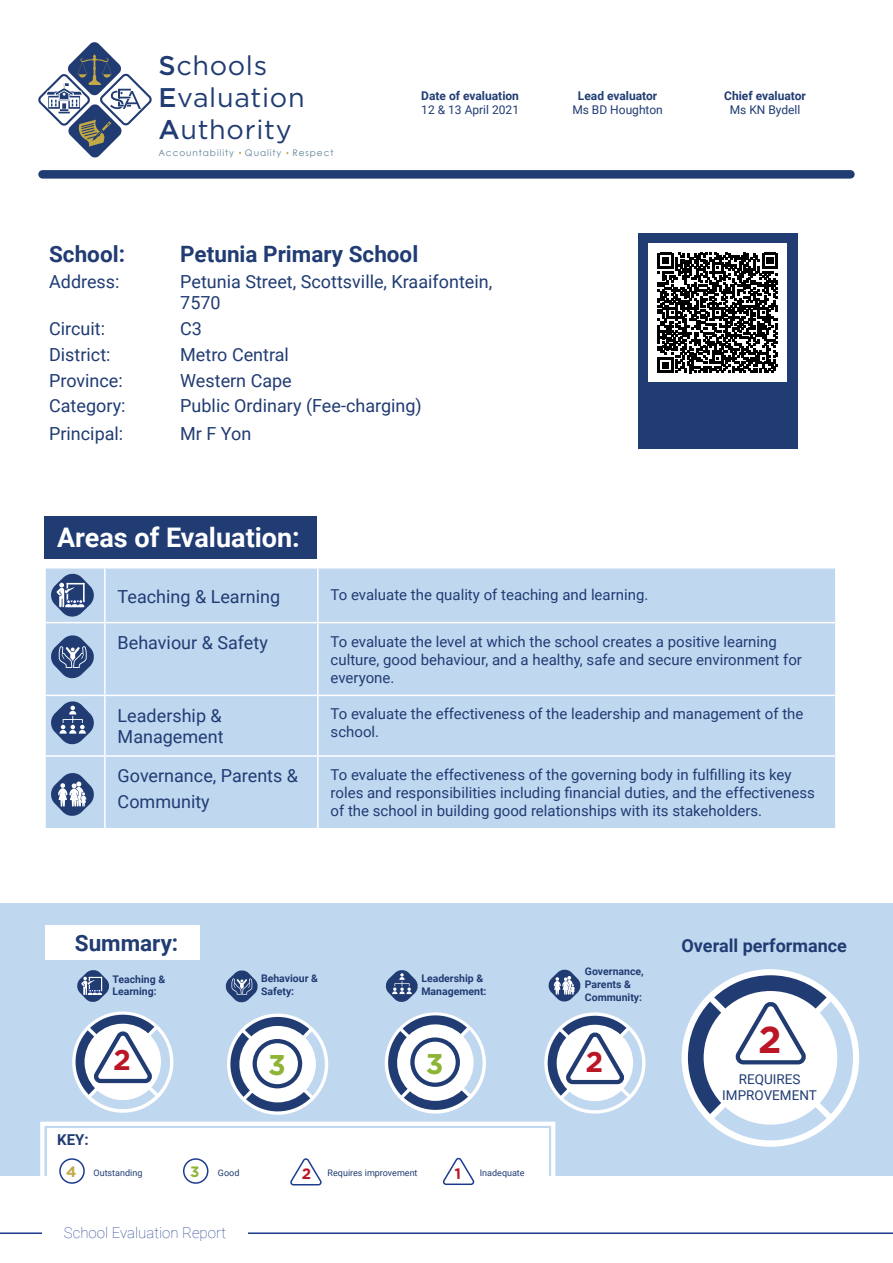
<style>
.page{position:relative;width:893px;height:1263px;background:#fff}
.page>*{position:absolute;margin:0;border:0;box-sizing:border-box;transform-origin:0 0}
.t1{font:700 37.5px "Gotham";color:#bb1626}
.t2{font:700 28.5px "Gotham";color:#bb1626}
.t3{font:700 28.5px "Gotham";color:#8db435}
.t4{font:27px/32.4px "Gotham";letter-spacing:.025em;color:#203c73}
.t5{font:700 27px "Roboto";color:#fff}
.t6{font:700 22.5px "Roboto";color:#203c73}
.t7{font:18px/21.6px "Roboto";color:#203c73}
.t8{font:700 18px "Roboto";color:#203c73}
.t9{font:15px/18px "Roboto";color:#203c73}
.t10{font:100 15px "Roboto";color:#1c3a8e}
.t11{font:700 15px "Roboto";color:#203c73}
.t12{font:13.5px/16.2px "Roboto";color:#203c73;text-align:center}
.t13{font:700 12px "Roboto";color:#203c73}
.t14{font:12px "Roboto";color:#203c73}
.t15{font:700 10.5px/12.6px "Roboto";color:#203c73}
.t16{font:9px "Roboto";color:#203c73}
.t17{font:9px "Century Gothic";letter-spacing:.1em;color:#5c7f95}
.s1{font-weight:500}
.s2{font-family:"Gotham";font-weight:700;font-size:15px;color:#c2a946}
.s3{font-family:"Gotham";font-weight:700;font-size:15px;color:#8db435}
.s4{font-family:"Gotham";font-weight:700;font-size:15px;color:#bb1626}
</style>
<div class="page">
<hr style="left:0;top:1232px;width:893px;height:2px;background:#1c3a8e">
<div style="left:43px;top:1220px;width:205px;height:24px;background:#fff"></div>
<div style="left:0;top:903px;width:893px;height:273px;background:#c0d7f0"></div>
<div style="left:544px;top:1012px;width:101px;height:101px;background:#fff;border-radius:50%"></div>
<div style="left:385px;top:1012px;width:101px;height:101px;background:#fff;border-radius:50%"></div>
<svg style="left:72px;top:1011px;width:101px;height:102px"></svg>
<div style="left:638px;top:233px;width:159px;height:216px;background:#203c73"></div>
<div style="left:44px;top:516px;width:272px;height:42px;background:#203c73"></div>
<div style="left:46px;top:568px;width:789px;height:260px;background:#c0d7f0"></div>
<hr style="left:104px;top:568px;width:2px;height:54px;background:#fff">
<hr style="left:317px;top:568px;width:2px;height:54px;background:#fff">
<hr style="left:44px;top:622px;width:61px;height:1px;background:#fff">
<hr style="left:105px;top:622px;width:213px;height:1px;background:#fff">
<hr style="left:104px;top:623px;width:2px;height:72px;background:#fff">
<hr style="left:318px;top:622px;width:519px;height:1px;background:#fff">
<hr style="left:317px;top:623px;width:2px;height:72px;background:#fff">
<hr style="left:44px;top:695px;width:61px;height:1px;background:#fff">
<hr style="left:105px;top:695px;width:213px;height:1px;background:#fff">
<hr style="left:104px;top:696px;width:2px;height:59px;background:#fff">
<hr style="left:318px;top:695px;width:519px;height:1px;background:#fff">
<hr style="left:317px;top:696px;width:2px;height:59px;background:#fff">
<hr style="left:44px;top:755px;width:61px;height:2px;background:#fff">
<hr style="left:105px;top:755px;width:213px;height:2px;background:#fff">
<hr style="left:104px;top:757px;width:2px;height:71px;background:#fff">
<hr style="left:318px;top:755px;width:519px;height:2px;background:#fff">
<hr style="left:317px;top:757px;width:2px;height:71px;background:#fff">
<svg style="left:50px;top:572px;width:45px;height:46px;background:#798fb4"></svg>
<svg style="left:50px;top:634px;width:45px;height:45px;background:#6e85ac"></svg>
<svg style="left:50px;top:700px;width:45px;height:45px;background:#6c84ab"></svg>
<svg style="left:50px;top:772px;width:45px;height:45px;background:#8398ba"></svg>
<div style="left:682px;top:969px;width:177px;height:178px;background:#fff;border-radius:50%"></div>
<svg style="left:688px;top:975px;width:165px;height:165px"></svg>
<svg style="left:385px;top:970px;width:33px;height:32px"></svg>
<svg style="left:548px;top:969px;width:33px;height:33px"></svg>
<div style="left:45px;top:926px;width:155px;height:34px;background:#fff"></div>
<div style="left:47px;top:1128px;width:502px;height:56px;background:#fff"></div>
<div style="left:40px;top:1122px;width:515px;height:63px;border:4px solid #fff"></div>
<div style="left:43px;top:170px;width:807px;height:9px;background:#203c73"></div>
<svg style="left:38px;top:42px;width:114px;height:116px"></svg>
<div style="left:649px;top:244px;width:138px;height:138px;background:#fff"></div>
<svg style="left:225px;top:970px;width:33px;height:33px"></svg>
<svg style="left:77px;top:970px;width:32px;height:32px"></svg>
<svg style="left:658px;top:253px;width:120px;height:120px"></svg>
<div style="left:60px;top:1159px;width:24px;height:24px;background:#fff;border-radius:50%"></div>
<div style="left:59px;top:1158px;width:26px;height:26px;border:1px solid #1c3a8e;border-radius:50%"></div>
<div style="left:184px;top:1159px;width:24px;height:24px;background:#fff;border-radius:50%"></div>
<div style="left:183px;top:1158px;width:25px;height:26px;border:1px solid #1c3a8e;border-radius:50%"></div>
<svg style="left:288px;top:1158px;width:34px;height:28px"></svg>
<svg style="left:227px;top:1013px;width:101px;height:102px"></svg>
<svg style="left:230px;top:1017px;width:95px;height:94px"></svg>
<svg style="left:388px;top:1015px;width:95px;height:95px"></svg>
<svg style="left:547px;top:1016px;width:95px;height:94px"></svg>
<svg style="left:75px;top:1015px;width:95px;height:94px"></svg>
<svg style="left:441px;top:1157px;width:33px;height:28px"></svg>
<h3 class="t4" style="left:158px;top:48px;width:148px"><span class="s1">S</span>chools<br><span class="s1">E</span>valuation<br><span class="s1">A</span>uthority</h3>
<p class="t17" style="left:158px;top:146px;width:177px">Accountability Quality Respect</p>
<p class="t13" style="left:421px;top:87px;width:99px">Date of evaluation</p>
<p class="t14" style="left:421px;top:101px;width:99px">12 &amp; 13 April 2021</p>
<h3 class="t6" style="left:49px;top:239px;width:77px">School:</h3>
<h3 class="t6" style="left:180px;top:239px;width:240px">Petunia Primary School</h3>
<p class="t7" style="left:49px;top:270px;width:72px">Address:</p>
<p class="t7" style="left:180px;top:270px;width:313px">Petunia Street, Scottsville, Kraaifontein,<br>7570</p>
<p class="t7" style="left:49px;top:317px;width:57px">Circuit:</p>
<p class="t7" style="left:180px;top:317px;width:23px">C3</p>
<p class="t7" style="left:49px;top:343px;width:63px">District:</p>
<p class="t7" style="left:180px;top:343px;width:110px">Metro Central</p>
<p class="t7" style="left:49px;top:369px;width:75px">Province:</p>
<p class="t7" style="left:180px;top:369px;width:113px">Western Cape</p>
<p class="t7" style="left:49px;top:394px;width:78px">Category:</p>
<p class="t7" style="left:180px;top:394px;width:243px">Public Ordinary (Fee-charging)</p>
<p class="t7" style="left:49px;top:423px;width:76px">Principal:</p>
<p class="t7" style="left:180px;top:423px;width:73px">Mr F Yon</p>
<h3 class="t5" style="left:57px;top:518px;width:244px">Areas of Evaluation:</h3>
<p class="t13" style="left:578px;top:87px;width:81px">Lead evaluator</p>
<p class="t14" style="left:572px;top:101px;width:92px">Ms BD Houghton</p>
<p class="t13" style="left:724px;top:87px;width:83px">Chief evaluator</p>
<p class="t14" style="left:730px;top:101px;width:72px">Ms KN Bydell</p>
<p class="t7" style="left:118px;top:585px;width:164px">Teaching &amp; Learning</p>
<p class="t9" style="left:331px;top:585px;width:319px">To evaluate the quality of teaching and learning.</p>
<p class="t7" style="left:118px;top:631px;width:152px">Behaviour &amp; Safety</p>
<p class="t9" style="left:331px;top:632px;width:473px">To evaluate the level at which the school creates a positive learning culture, good behaviour, and a healthy, safe and secure environment for everyone.</p>
<p class="t7" style="left:118px;top:704px;width:108px">Leadership &amp;<br>Management</p>
<p class="t9" style="left:331px;top:704px;width:474px">To evaluate the effectiveness of the leadership and management of the school.</p>
<p class="t7" style="left:118px;top:762px;width:182px;line-height:25.8px">Governance, Parents &amp;<br>Community</p>
<p class="t9" style="left:331px;top:765px;width:486px">To evaluate the effectiveness of the governing body in fulfilling its key roles and responsibilities including financial duties, and the effectiveness of the school in building good relationships with its stakeholders.</p>
<h3 class="t6" style="left:75px;top:927px;width:105px">Summary:</h3>
<p class="t8" style="left:682px;top:932px;width:167px">Overall performance</p>
<p class="t15" style="left:112px;top:972px;width:54px">Teaching &amp;<br>Learning:</p>
<p class="t15" style="left:261px;top:972px;width:59px">Behaviour &amp;<br>Safety:</p>
<p class="t15" style="left:421px;top:972px;width:67px">Leadership &amp;<br>Management:</p>
<p class="t15" style="left:585px;top:965px;width:60px">Governance,<br>Parents &amp;<br>Community:</p>
<p class="t11" style="left:57px;top:1129px;width:33px">KEY:</p>
<h2 class="t2" style="left:113px;top:1041px;width:19px">2</h2>
<h2 class="t3" style="left:268px;top:1046px;width:19px">3</h2>
<h2 class="t3" style="left:426px;top:1044px;width:19px">3</h2>
<h2 class="t2" style="left:585px;top:1042px;width:19px">2</h2>
<p class="t16" style="left:66px;top:1166px;width:78px"><span class="s2">4</span> Outstanding</p>
<p class="t16" style="left:190px;top:1166px;width:51px"><span class="s3">3</span> Good</p>
<p class="t16" style="left:302px;top:1166px;width:117px"><span class="s4">2</span> Requires improvement</p>
<p class="t16" style="left:480px;top:1166px;width:46px">Inadequate</p>
<p class="t10" style="left:64px;top:1222px;width:164px">School Evaluation Report</p>
<h1 class="t1" style="left:758px;top:1014px;width:25px">2</h1>
<p class="t12" style="left:722px;top:1070px;width:96px">REQUIRES<br>IMPROVEMENT</p>
</div>
